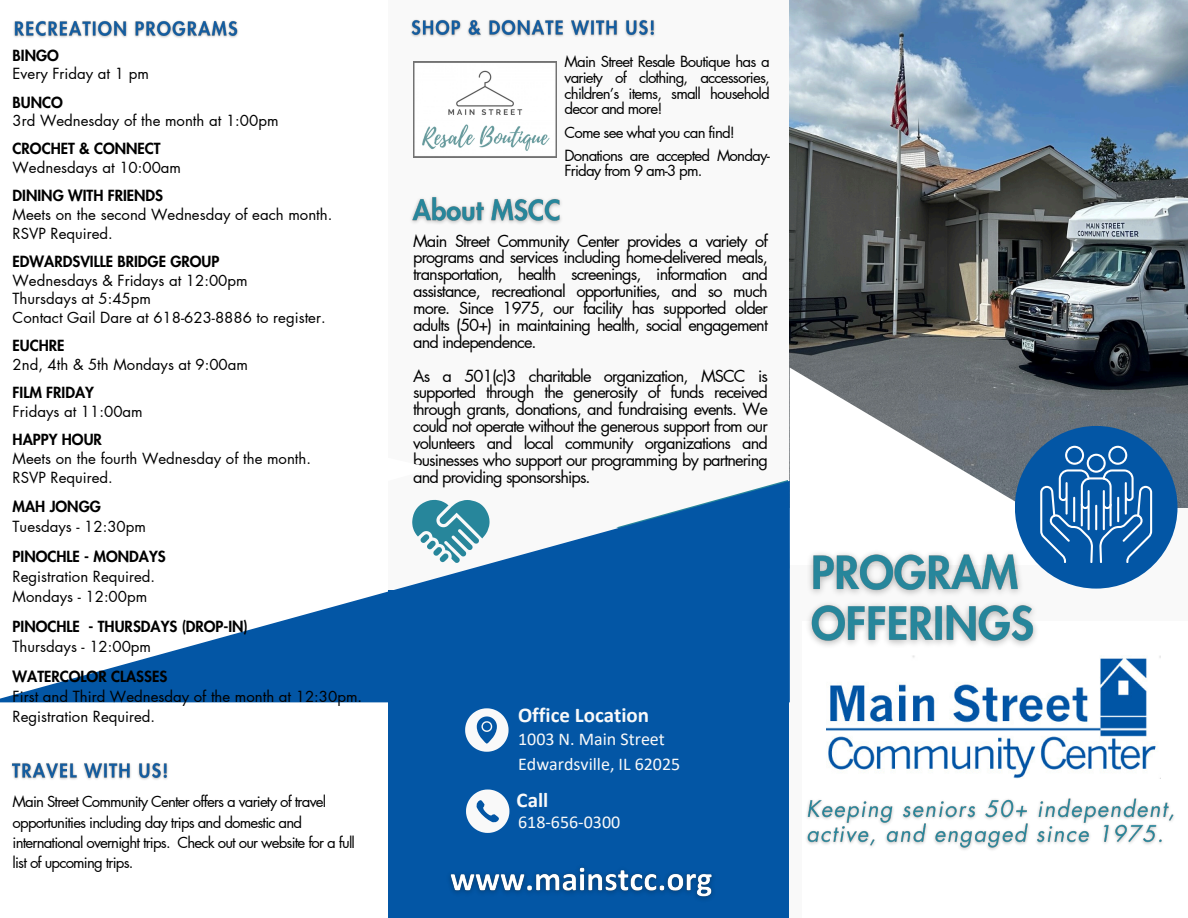
<style>
.page{position:relative;width:1188px;height:918px;background:#f9f9f9}
.page>*{position:absolute;margin:0;border:0;box-sizing:border-box;transform-origin:0 0}
.t1{font:700 21px "Calibri";color:#f9f9f9}
.t2{font:18px "Calibri";color:#f9f9f9}
.t3{font:16.35px/16.8px "Futura LT Pro";letter-spacing:-.055em;color:#000;text-align:justify}
.t4{font:15px/15.8px "Futura LT Pro";color:#000;text-align:justify}
.t5{font:15px/20.2px "Futura LT Pro";letter-spacing:-.055em;color:#000}
.t6{font:800 15px "Futura LT Pro";color:#000}
</style>
<div class="page">
<img style="left:790px;top:0;width:398px;height:508px">
<svg style="left:790px;top:368px;width:332px;height:175px"></svg>
<div style="left:0;top:591px;width:789px;height:327px;background:#0356a5"></div>
<div style="left:802px;top:622px;width:386px;height:296px;background:#fff"></div>
<div style="left:1015px;top:426px;width:163px;height:163px;background:#0356a5;border-radius:50%"></div>
<svg style="left:465px;top:708px;width:44px;height:44px"></svg>
<svg style="left:466px;top:790px;width:43px;height:43px"></svg>
<div style="left:0;top:0;width:388px;height:918px;background:#fff"></div>
<svg style="left:1040px;top:446px;width:112px;height:117px"></svg>
<hr style="left:1095px;top:505px;width:2px;height:25px;background:#fff">
<img style="left:827px;top:656px;width:334px;height:122px">
<img style="left:413px;top:61px;width:143px;height:96px">
<img style="left:808px;top:544px;width:236px;height:102px">
<img style="left:411px;top:196px;width:150px;height:28px">
<img style="left:449px;top:867px;width:264px;height:32px">
<svg style="left:0;top:481px;width:790px;height:221px;fill:#0356a5"></svg>
<svg style="left:0;top:481px;width:436px;height:120px"></svg>
<img style="left:13px;top:20px;width:225px;height:18px">
<img style="left:806px;top:798px;width:368px;height:52px">
<img style="left:411px;top:19px;width:244px;height:18px">
<img style="left:11px;top:762px;width:157px;height:18px">
<p class="t6" style="left:13px;top:48px;width:48px">BINGO</p>
<p class="t4" style="left:13px;top:67px;width:138px">Every Friday at 1 pm</p>
<p class="t6" style="left:13px;top:95px;width:52px">BUNCO</p>
<p class="t4" style="left:13px;top:114px;width:267px">3rd Wednesday of the month at 1:00pm</p>
<p class="t6" style="left:13px;top:142px;width:150px">CROCHET &amp; CONNECT</p>
<p class="t4" style="left:13px;top:160px;width:170px">Wednesdays at 10:00am</p>
<p class="t6" style="left:13px;top:189px;width:152px">DINING WITH FRIENDS</p>
<p class="t4" style="left:13px;top:207px;width:321px">Meets on the second Wednesday of each month.</p>
<p class="t4" style="left:13px;top:226px;width:102px">RSVP Required.</p>
<p class="t6" style="left:13px;top:255px;width:208px">EDWARDSVILLE BRIDGE GROUP</p>
<p class="t4" style="left:13px;top:273px;width:237px">Wednesdays &amp; Fridays at 12:00pm</p>
<p class="t4" style="left:13px;top:292px;width:140px">Thursdays at 5:45pm</p>
<p class="t4" style="left:13px;top:310px;width:315px">Contact Gail Dare at 618-623-8886 to register.</p>
<p class="t6" style="left:13px;top:339px;width:54px">EUCHRE</p>
<p class="t4" style="left:13px;top:357px;width:237px">2nd, 4th &amp; 5th Mondays at 9:00am</p>
<p class="t6" style="left:13px;top:386px;width:83px">FILM FRIDAY</p>
<p class="t4" style="left:13px;top:404px;width:132px">Fridays at 11:00am</p>
<p class="t6" style="left:13px;top:433px;width:91px">HAPPY HOUR</p>
<p class="t4" style="left:13px;top:451px;width:300px">Meets on the fourth Wednesday of the month.</p>
<p class="t4" style="left:13px;top:470px;width:102px">RSVP Required.</p>
<p class="t6" style="left:13px;top:500px;width:90px">MAH JONGG</p>
<p class="t4" style="left:13px;top:519px;width:135px">Tuesdays - 12:30pm</p>
<p class="t6" style="left:13px;top:550px;width:155px">PINOCHLE - MONDAYS</p>
<p class="t4" style="left:13px;top:569px;width:144px">Registration Required.</p>
<p class="t4" style="left:13px;top:589px;width:136px">Mondays - 12:00pm</p>
<p class="t6" style="left:13px;top:620px;width:237px">PINOCHLE - THURSDAYS (DROP-IN)</p>
<p class="t4" style="left:13px;top:639px;width:140px">Thursdays - 12:00pm</p>
<p class="t6" style="left:13px;top:670px;width:156px">WATERCOLOR CLASSES</p>
<p class="t4" style="left:13px;top:689px;width:351px">First and Third Wednesday of the month at 12:30pm.</p>
<p class="t4" style="left:13px;top:709px;width:144px">Registration Required.</p>
<h4 class="t5" style="left:13px;top:792px;width:344px">Main Street Community Center offers a variety of travel opportunities including day trips and domestic and international overnight trips. Check out our website for a full list of upcoming trips.</h4>
<p class="t4" style="left:565px;top:55px;width:207px">Main Street Resale Boutique has a variety of clothing, accessories, children’s items, small household decor and more!</p>
<p class="t5" style="left:565px;top:123px;width:172px">Come see what you can find!</p>
<p class="t5" style="left:565px;top:148px;width:207px;line-height:15.8px">Donations are accepted Monday-<br>Friday from 9 am-3 pm.</p>
<p class="t3" style="left:413px;top:233px;width:356px">Main Street Community Center provides a variety of programs and services including home-delivered meals, transportation, health screenings, information and assistance, recreational opportunities, and so much more. Since 1975, our facility has supported older adults (50+) in maintaining health, social engagement and independence.</p>
<p class="t3" style="left:413px;top:368px;width:356px">As a 501(c)3 charitable organization, MSCC is supported through the generosity of funds received through grants, donations, and fundraising events. We could not operate without the generous support from our volunteers and local community organizations and businesses who support our programming by partnering and providing sponsorships.</p>
<p class="t1" style="left:518px;top:707px;width:132px">Office Location</p>
<p class="t2" style="left:518px;top:732px;width:148px">1003 N. Main Street</p>
<p class="t2" style="left:518px;top:756px;width:164px">Edwardsville, IL 62025</p>
<p class="t1" style="left:517px;top:791px;width:33px">Call</p>
<p class="t2" style="left:518px;top:814px;width:104px">618-656-0300</p>
</div>
